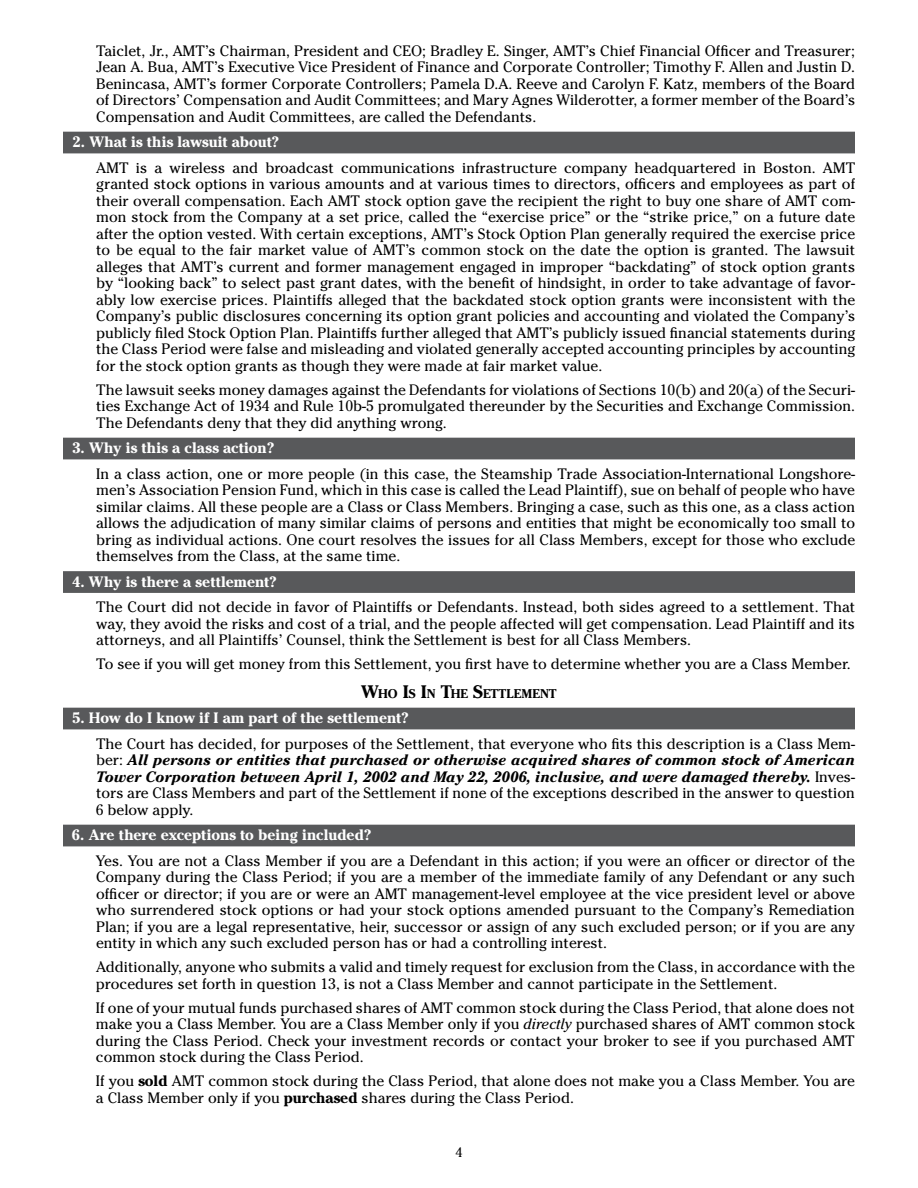
<style>
.page{position:relative;width:918px;height:1188px;background:#fff}
.page>*{position:absolute;margin:0;border:0;box-sizing:border-box;transform-origin:0 0}
.t1{font:15px/16.5px "Cheltenham";color:#000;text-align:justify}
.t2{font:700 15px "Cheltenham";color:#fff}
.t3{font:13.5px "Cheltenham";color:#000}
.t4{font:700 12.6px "Cheltenham";letter-spacing:.01em;color:#000}
.s1{font-size:18px}
.s2{font-weight:700;font-style:italic}
.s3{font-style:italic}
.s4{font-weight:700}
</style>
<div class="page">
<div style="left:63px;top:132px;width:792px;height:21px;background:#58595b"></div>
<div style="left:63px;top:438px;width:792px;height:21px;background:#58595b"></div>
<div style="left:63px;top:571px;width:792px;height:22px;background:#58595b"></div>
<div style="left:63px;top:708px;width:792px;height:21px;background:#58595b"></div>
<div style="left:63px;top:825px;width:792px;height:21px;background:#58595b"></div>
<p class="t1" style="left:96px;top:42px;width:761px">Taiclet, Jr., AMT’s Chairman, President and CEO; Bradley E. Singer, AMT’s Chief Financial Officer and Treasurer; Jean A. Bua, AMT’s Executive Vice President of Finance and Corporate Controller; Timothy F. Allen and Justin D.<br>Benincasa, AMT’s former Corporate Controllers; Pamela D.A. Reeve and Carolyn F. Katz, members of the Board of Directors’ Compensation and Audit Committees; and Mary Agnes Wilderotter, a former member of the Board’s Compensation and Audit Committees, are called the Defendants.</p>
<p class="t2" style="left:72px;top:133px;width:209px">2. What is this lawsuit about?</p>
<p class="t1" style="left:96px;top:159px;width:761px">AMT is a wireless and broadcast communications infrastructure company headquartered in Boston. AMT granted stock options in various amounts and at various times to directors, officers and employees as part of their overall compensation. Each AMT stock option gave the recipient the right to buy one share of AMT com&shy;mon stock from the Company at a set price, called the “exercise price” or the “strike price,” on a future date after the option vested. With certain exceptions, AMT’s Stock Option Plan generally required the exercise price to be equal to the fair market value of AMT’s common stock on the date the option is granted. The lawsuit alleges that AMT’s current and former management engaged in improper “backdating” of stock option grants by “looking back” to select past grant dates, with the benefit of hindsight, in order to take advantage of favor&shy;ably low exercise prices. Plaintiffs alleged that the backdated stock option grants were inconsistent with the Company’s public disclosures concerning its option grant policies and accounting and violated the Company’s publicly filed Stock Option Plan. Plaintiffs further alleged that AMT’s publicly issued financial statements during the Class Period were false and misleading and violated generally accepted accounting principles by accounting for the stock option grants as though they were made at fair market value.</p>
<p class="t1" style="left:96px;top:381px;width:761px">The lawsuit seeks money damages against the Defendants for violations of Sections 10(b) and 20(a) of the Securi&shy;ties Exchange Act of 1934 and Rule 10b-5 promulgated thereunder by the Securities and Exchange Commission.<br>The Defendants deny that they did anything wrong.</p>
<p class="t2" style="left:72px;top:439px;width:204px">3. Why is this a class action?</p>
<p class="t1" style="left:96px;top:465px;width:761px">In a class action, one or more people (in this case, the Steamship Trade Association-International Longshore&shy;men’s Association Pension Fund, which in this case is called the Lead Plaintiff), sue on behalf of people who have similar claims. All these people are a Class or Class Members. Bringing a case, such as this one, as a class action allows the adjudication of many similar claims of persons and entities that might be economically too small to bring as individual actions. One court resolves the issues for all Class Members, except for those who exclude themselves from the Class, at the same time.</p>
<p class="t2" style="left:72px;top:572px;width:206px">4. Why is there a settlement?</p>
<p class="t1" style="left:96px;top:599px;width:761px">The Court did not decide in favor of Plaintiffs or Defendants. Instead, both sides agreed to a settlement. That way, they avoid the risks and cost of a trial, and the people affected will get compensation. Lead Plaintiff and its attorneys, and all Plaintiffs’ Counsel, think the Settlement is best for all Class Members.</p>
<p class="t1" style="left:96px;top:656px;width:756px">To see if you will get money from this Settlement, you first have to determine whether you are a Class Member.</p>
<p class="t4" style="left:361px;top:686px;width:197px"><span class="s1">W</span>HO <span class="s1">I</span>S <span class="s1">I</span>N <span class="s1">T</span>HE <span class="s1">S</span>ETTLEMENT</p>
<p class="t2" style="left:72px;top:709px;width:338px">5. How do I know if I am part of the settlement?</p>
<p class="t1" style="left:96px;top:735px;width:761px">The Court has decided, for purposes of the Settlement, that everyone who fits this description is a Class Mem&shy;ber: <span class="s2">All persons or entities that purchased or otherwise acquired shares of common stock of American Tower Corporation between April 1, 2002 and May 22, 2006, inclusive, and were damaged thereby.</span> Inves&shy;tors are Class Members and part of the Settlement if none of the exceptions described in the answer to question 6 below apply.</p>
<p class="t2" style="left:72px;top:826px;width:301px">6. Are there exceptions to being included?</p>
<p class="t1" style="left:96px;top:852px;width:761px">Yes. You are not a Class Member if you are a Defendant in this action; if you were an officer or director of the Company during the Class Period; if you are a member of the immediate family of any Defendant or any such officer or director; if you are or were an AMT management-level employee at the vice president level or above who surrendered stock options or had your stock options amended pursuant to the Company’s Remediation Plan; if you are a legal representative, heir, successor or assign of any such excluded person; or if you are any entity in which any such excluded person has or had a controlling interest.</p>
<p class="t1" style="left:96px;top:959px;width:760px">Additionally, anyone who submits a valid and timely request for exclusion from the Class, in accordance with the procedures set forth in question 13, is not a Class Member and cannot participate in the Settlement.</p>
<p class="t1" style="left:96px;top:999px;width:760px">If one of your mutual funds purchased shares of AMT common stock during the Class Period, that alone does not make you a Class Member. You are a Class Member only if you <span class="s3">directly</span> purchased shares of AMT common stock during the Class Period. Check your investment records or contact your broker to see if you purchased AMT common stock during the Class Period.</p>
<p class="t1" style="left:96px;top:1073px;width:761px">If you <span class="s4">sold</span> AMT common stock during the Class Period, that alone does not make you a Class Member. You are a Class Member only if you <span class="s4">purchased</span> shares during the Class Period.</p>
<p class="t3" style="left:455px;top:1144px;width:9px">4</p>
</div>
